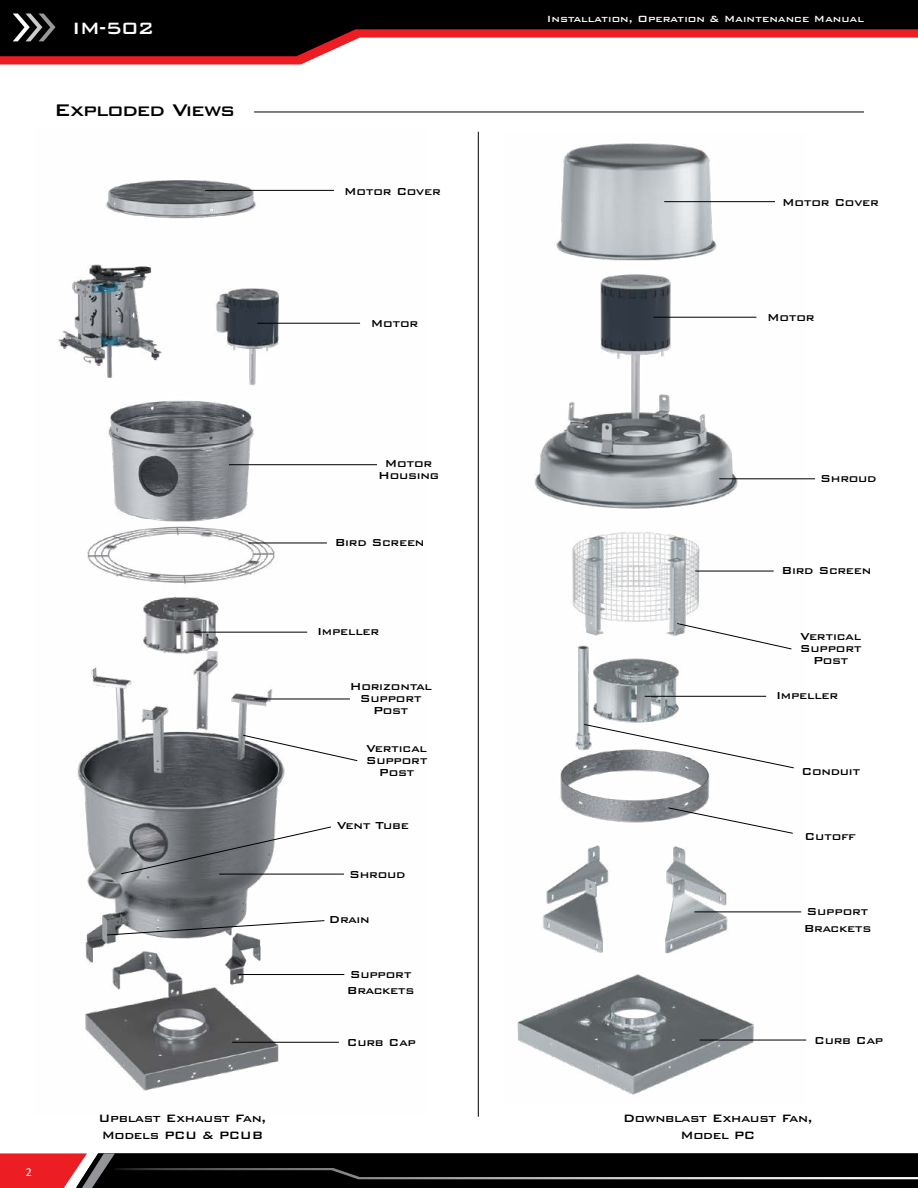
<style>
.page{position:relative;width:918px;height:1188px;background:#fff}
.page>*{position:absolute;margin:0;border:0;box-sizing:border-box;transform-origin:0 0}
.t1{font:500 22.5px "Bank Gothic BT";letter-spacing:-.05em;color:#000}
.t2{font:500 21.9px "Bank Gothic BT";color:#fff}
.t3{font:500 14.25px/17.1px "Bank Gothic BT";letter-spacing:-.025em;color:#000}
.t4{font:500 13.5px/12px "Bank Gothic BT";letter-spacing:-.02em;color:#000;text-align:center}
.t5{font:500 12px "Bank Gothic BT";color:#fff}
.t6{font:12px "Calibri";color:#fff}
</style>
<div class="page">
<svg style="left:0;top:56px;width:319px;height:8px;background:#e72228"></svg>
<svg style="left:0;top:0;width:917px;height:56px;fill:#000"></svg>
<svg style="left:13px;top:14px;width:42px;height:27px"></svg>
<svg style="left:917px;top:0;width:1px;height:38px"></svg>
<svg style="left:0;top:1153px;width:918px;height:35px;background:#231212"></svg>
<hr style="left:254px;top:112px;width:610px;height:1px;background:#000">
<img style="left:58px;top:180px;width:319px;height:912px">
<hr style="left:205px;top:190px;width:129px;height:1px;background:#000">
<hr style="left:257px;top:323px;width:103px;height:1px;background:#000">
<hr style="left:229px;top:464px;width:148px;height:1px;background:#000">
<hr style="left:248px;top:543px;width:79px;height:1px;background:#000">
<hr style="left:186px;top:632px;width:121px;height:1px;background:#000">
<hr style="left:219px;top:874px;width:125px;height:1px;background:#000">
<hr style="left:232px;top:1042px;width:107px;height:1px;background:#000">
<svg style="left:120px;top:826px;width:212px;height:49px"></svg>
<svg style="left:106px;top:920px;width:219px;height:16px"></svg>
<hr style="left:238px;top:974px;width:106px;height:1px;background:#000">
<hr style="left:254px;top:699px;width:96px;height:1px;background:#000">
<svg style="left:242px;top:734px;width:116px;height:28px"></svg>
<img style="left:517px;top:143px;width:288px;height:952px">
<hr style="left:664px;top:201px;width:111px;height:1px;background:#000">
<hr style="left:653px;top:317px;width:103px;height:1px;background:#000">
<hr style="left:695px;top:571px;width:79px;height:1px;background:#000">
<hr style="left:645px;top:696px;width:121px;height:1px;background:#000">
<hr style="left:719px;top:478px;width:96px;height:1px;background:#000">
<hr style="left:700px;top:1040px;width:106px;height:1px;background:#000">
<hr style="left:694px;top:912px;width:107px;height:1px;background:#000">
<svg style="left:583px;top:724px;width:212px;height:45px"></svg>
<hr style="left:478px;top:132px;width:1px;height:985px;background:#000">
<svg style="left:676px;top:623px;width:116px;height:27px"></svg>
<svg style="left:667px;top:807px;width:127px;height:27px"></svg>
<h2 class="t2" style="left:72px;top:16px;width:84px">IM-502</h2>
<h1 class="t1" style="left:54px;top:97px;width:183px">Exploded Views</h1>
<p class="t4" style="left:344px;top:185px;width:98px">Motor Cover</p>
<p class="t4" style="left:371px;top:317px;width:49px">Motor</p>
<p class="t5" style="left:547px;top:13px;width:319px">Installation, Operation &amp; Maintenance Manual</p>
<p class="t4" style="left:782px;top:196px;width:98px">Motor Cover</p>
<p class="t4" style="left:767px;top:311px;width:49px">Motor</p>
<p class="t6" style="left:26px;top:1163px;width:8px">2</p>
<p class="t4" style="left:378px;top:457px;width:63px">Motor<br>Housing</p>
<p class="t4" style="left:335px;top:536px;width:91px">Bird Screen</p>
<p class="t4" style="left:317px;top:625px;width:64px">Impeller</p>
<p class="t4" style="left:350px;top:681px;width:84px">Horizontal<br>Support<br>Post</p>
<p class="t4" style="left:366px;top:742px;width:63px">Vertical<br>Support<br>Post</p>
<p class="t4" style="left:337px;top:819px;width:73px">Vent Tube</p>
<p class="t4" style="left:349px;top:868px;width:58px">Shroud</p>
<p class="t4" style="left:329px;top:913px;width:42px">Drain</p>
<p class="t4" style="left:347px;top:966px;width:69px;line-height:16.2px;text-align:left">Support<br>Brackets</p>
<p class="t4" style="left:347px;top:1037px;width:71px">Curb Cap</p>
<p class="t4" style="left:820px;top:473px;width:58px">Shroud</p>
<p class="t4" style="left:782px;top:565px;width:91px">Bird Screen</p>
<p class="t4" style="left:800px;top:631px;width:63px">Vertical<br>Support<br>Post</p>
<p class="t4" style="left:776px;top:689px;width:64px">Impeller</p>
<p class="t4" style="left:802px;top:765px;width:61px">Conduit</p>
<p class="t4" style="left:805px;top:831px;width:52px">Cutoff</p>
<p class="t4" style="left:804px;top:904px;width:69px;line-height:16.2px;text-align:left">Support<br>Brackets</p>
<p class="t4" style="left:814px;top:1034px;width:71px">Curb Cap</p>
<p class="t3" style="left:99px;top:1109px;width:169px">Upblast Exhaust Fan,<br>Models PCU &amp; PCUB</p>
<p class="t3" style="left:623px;top:1109px;width:191px;text-align:center">Downblast Exhaust Fan,<br>Model PC</p>
</div>
